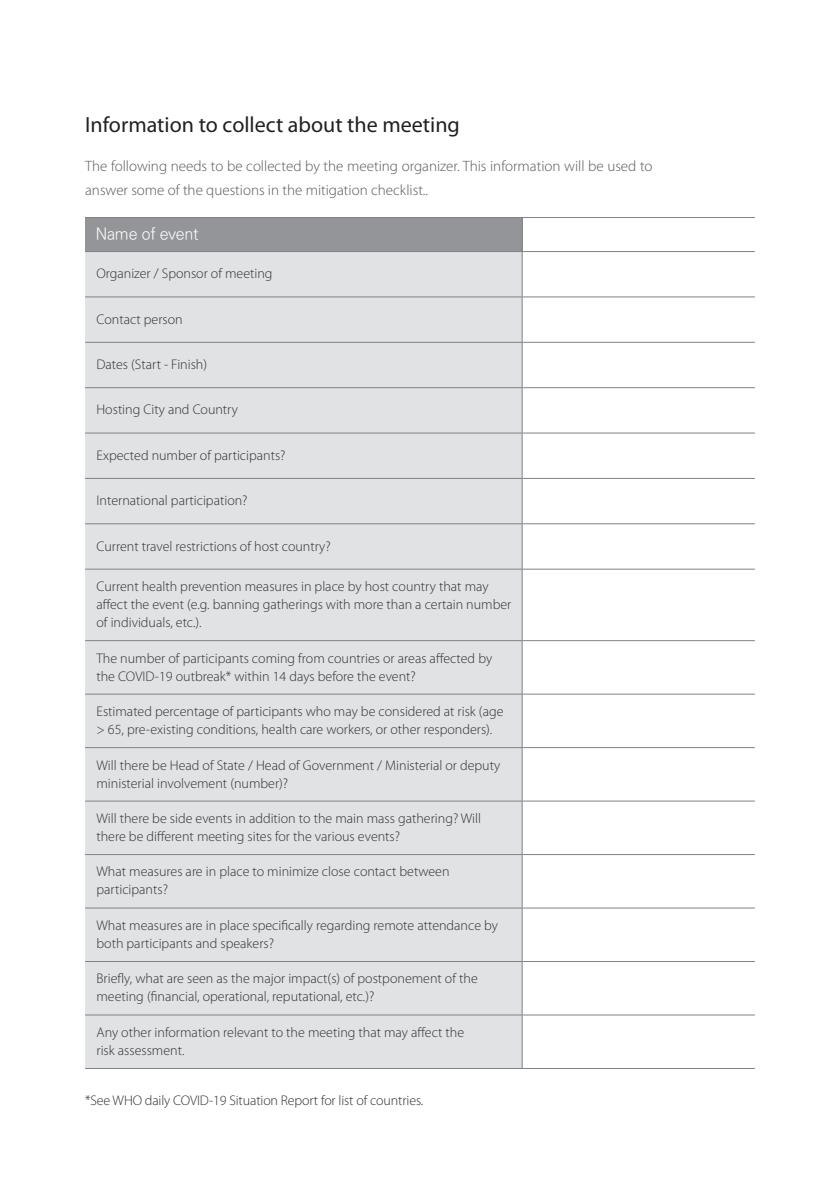
<style>
.page{position:relative;width:840px;height:1191px;background:#fff}
.page>*{position:absolute;margin:0;border:0;box-sizing:border-box;transform-origin:0 0}
.t1{font:22px "Myriad Pro";color:#231f20}
.t2{font:300 16px "Ko Pub Dotum";letter-spacing:-.02em;color:#fff}
.t3{font:300 15px/24px "Myriad Pro";color:#57585a}
.t4{font:300 14px/18px "Myriad Pro";color:#312f30}
</style>
<div class="page">
<div style="left:85px;top:217px;width:437px;height:34px;background:#939598"></div>
<div style="left:85px;top:252px;width:436px;height:816px;background:#e1e2e4"></div>
<hr style="left:85px;top:217px;width:437px;height:1px;background:#808285">
<hr style="left:522px;top:217px;width:232px;height:1px;background:#808285">
<hr style="left:521px;top:218px;width:1px;height:33px;background:#808285">
<hr style="left:85px;top:251px;width:437px;height:1px;background:#808285">
<hr style="left:522px;top:251px;width:232px;height:1px;background:#808285">
<hr style="left:521px;top:252px;width:1px;height:45px;background:#808285">
<hr style="left:85px;top:296px;width:437px;height:1px;background:#808285">
<hr style="left:522px;top:296px;width:232px;height:1px;background:#808285">
<hr style="left:521px;top:297px;width:1px;height:45px;background:#808285">
<hr style="left:85px;top:342px;width:437px;height:1px;background:#808285">
<hr style="left:522px;top:342px;width:232px;height:1px;background:#808285">
<hr style="left:521px;top:342px;width:1px;height:45px;background:#808285">
<hr style="left:85px;top:387px;width:437px;height:1px;background:#808285">
<hr style="left:522px;top:387px;width:232px;height:1px;background:#808285">
<hr style="left:521px;top:388px;width:1px;height:45px;background:#808285">
<hr style="left:85px;top:433px;width:437px;height:1px;background:#808285">
<hr style="left:522px;top:433px;width:232px;height:1px;background:#808285">
<hr style="left:521px;top:433px;width:1px;height:45px;background:#808285">
<hr style="left:85px;top:478px;width:437px;height:1px;background:#808285">
<hr style="left:522px;top:478px;width:232px;height:1px;background:#808285">
<hr style="left:521px;top:478px;width:1px;height:45px;background:#808285">
<hr style="left:85px;top:523px;width:437px;height:1px;background:#808285">
<hr style="left:522px;top:523px;width:232px;height:1px;background:#808285">
<hr style="left:521px;top:524px;width:1px;height:45px;background:#808285">
<hr style="left:85px;top:569px;width:437px;height:1px;background:#808285">
<hr style="left:522px;top:569px;width:232px;height:1px;background:#808285">
<hr style="left:521px;top:569px;width:1px;height:71px;background:#808285">
<hr style="left:85px;top:640px;width:437px;height:1px;background:#808285">
<hr style="left:522px;top:640px;width:232px;height:1px;background:#808285">
<hr style="left:521px;top:641px;width:1px;height:53px;background:#808285">
<hr style="left:85px;top:694px;width:437px;height:1px;background:#808285">
<hr style="left:522px;top:694px;width:232px;height:1px;background:#808285">
<hr style="left:521px;top:694px;width:1px;height:53px;background:#808285">
<hr style="left:85px;top:747px;width:437px;height:1px;background:#808285">
<hr style="left:522px;top:747px;width:232px;height:1px;background:#808285">
<hr style="left:521px;top:748px;width:1px;height:53px;background:#808285">
<hr style="left:85px;top:800px;width:437px;height:1px;background:#808285">
<hr style="left:522px;top:800px;width:232px;height:1px;background:#808285">
<hr style="left:521px;top:801px;width:1px;height:53px;background:#808285">
<hr style="left:85px;top:854px;width:437px;height:1px;background:#808285">
<hr style="left:522px;top:854px;width:232px;height:1px;background:#808285">
<hr style="left:521px;top:854px;width:1px;height:53px;background:#808285">
<hr style="left:85px;top:907px;width:437px;height:1px;background:#808285">
<hr style="left:522px;top:907px;width:232px;height:1px;background:#808285">
<hr style="left:521px;top:908px;width:1px;height:53px;background:#808285">
<hr style="left:85px;top:961px;width:437px;height:1px;background:#808285">
<hr style="left:522px;top:961px;width:232px;height:1px;background:#808285">
<hr style="left:521px;top:961px;width:1px;height:53px;background:#808285">
<hr style="left:85px;top:1014px;width:437px;height:1px;background:#808285">
<hr style="left:522px;top:1014px;width:232px;height:1px;background:#808285">
<hr style="left:521px;top:1015px;width:1px;height:53px;background:#808285">
<hr style="left:85px;top:1068px;width:437px;height:1px;background:#808285">
<hr style="left:522px;top:1068px;width:232px;height:1px;background:#808285">
<h1 class="t1" style="left:85px;top:111px;width:376px">Information to collect about the meeting</h1>
<p class="t3" style="left:85px;top:155px;width:568px">The following needs to be collected by the meeting organizer. This information will be used to answer some of the questions in the mitigation checklist..</p>
<p class="t2" style="left:96px;top:226px;width:104px">Name of event</p>
<p class="t4" style="left:96px;top:265px;width:177px">Organizer / Sponsor of meeting</p>
<p class="t4" style="left:96px;top:310px;width:88px">Contact person</p>
<p class="t4" style="left:96px;top:356px;width:112px">Dates (Start - Finish)</p>
<p class="t4" style="left:96px;top:401px;width:143px">Hosting City and Country</p>
<p class="t4" style="left:96px;top:446px;width:190px">Expected number of participants?</p>
<p class="t4" style="left:96px;top:492px;width:153px">International participation?</p>
<p class="t4" style="left:96px;top:537px;width:236px">Current travel restrictions of host country?</p>
<p class="t4" style="left:96px;top:577px;width:416px">Current health prevention measures in place by host country that may affect the event (e.g. banning gatherings with more than a certain number of individuals, etc.).</p>
<p class="t4" style="left:96px;top:649px;width:397px">The number of participants coming from countries or areas affected by the COVID-19 outbreak* within 14 days before the event?</p>
<p class="t4" style="left:96px;top:702px;width:408px">Estimated percentage of participants who may be considered at risk (age &gt; 65, pre-existing conditions, health care workers, or other responders).</p>
<p class="t4" style="left:96px;top:756px;width:405px">Will there be Head of State / Head of Government / Ministerial or deputy ministerial involvement (number)?</p>
<p class="t4" style="left:96px;top:809px;width:386px">Will there be side events in addition to the main mass gathering? Will there be different meeting sites for the various events?</p>
<p class="t4" style="left:96px;top:863px;width:354px">What measures are in place to minimize close contact between participants?</p>
<p class="t4" style="left:96px;top:916px;width:403px">What measures are in place specifically regarding remote attendance by both participants and speakers?</p>
<p class="t4" style="left:96px;top:970px;width:382px">Briefly, what are seen as the major impact(s) of postponement of the meeting (financial, operational, reputational, etc.)?</p>
<p class="t4" style="left:96px;top:1023px;width:369px">Any other information relevant to the meeting that may affect the risk assessment.</p>
<p class="t4" style="left:85px;top:1091px;width:339px">*See WHO daily COVID-19 Situation Report for list of countries.</p>
</div>
